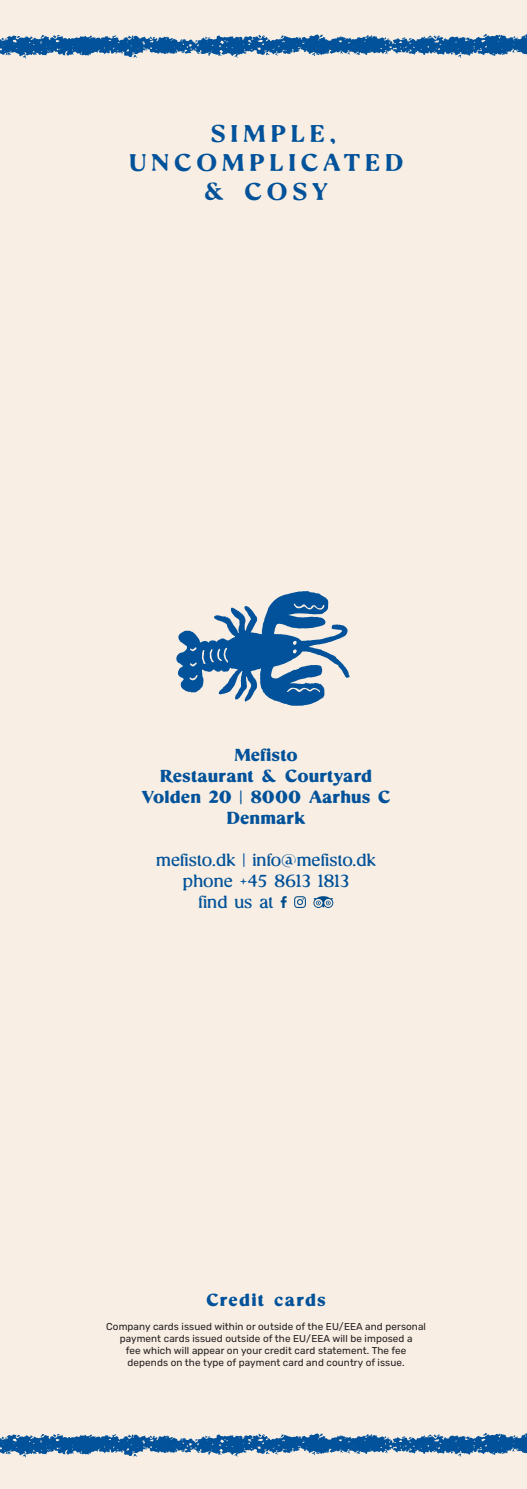
<style>
.page{position:relative;width:527px;height:1489px;background:#fff}
.page>*{position:absolute;margin:0;border:0;box-sizing:border-box;transform-origin:0 0}
.t1{font:500 24.25px "BN Cringe Serif";letter-spacing:.23em;color:#01529a;scale:1.1 1}
.t2{font:700 17.5px/20.9px "BN Cringe Serif";letter-spacing:.04em;color:#01529a;text-align:center;scale:1.1 1}
.t3{font:300 17.5px "BN Cringe Serif";letter-spacing:.035em;color:#01529a;scale:1.1 1}
.t4{font:300 17.5px "BN Cringe Serif";letter-spacing:.005em;color:#01529a;scale:1.1 1}
.t5{font:700 17.5px "BN Cringe Serif";letter-spacing:.1em;color:#01529a;scale:1.1 1}
.t6{font:10px/12px "Rubik";letter-spacing:.01em;color:#231f20;text-align:center}
</style>
<div class="page">
<div style="left:0;top:0;width:526px;height:1488px;background:#f8eee3"></div>
<svg style="left:0;top:1433px;width:526px;height:24px"></svg>
<svg style="left:0;top:34px;width:526px;height:25px"></svg>
<svg style="left:280px;top:896px;width:6px;height:11px"></svg>
<svg style="left:294px;top:896px;width:11px;height:11px"></svg>
<svg style="left:313px;top:896px;width:20px;height:11px"></svg>
<svg style="left:176px;top:591px;width:173px;height:114px"></svg>
<h1 class="t1" style="left:211px;top:120px;width:114px">SIMPLE,</h1>
<h1 class="t1" style="left:129px;top:149px;width:249px">UNCOMPLICATED</h1>
<h1 class="t1" style="left:205px;top:178px;width:113px">&amp; COSY</h1>
<h2 class="t2" style="left:142px;top:745px;width:226px">Mefisto<br>Restaurant &amp; Courtyard<br>Volden 20 | 8000 Aarhus C<br>Denmark</h2>
<h2 class="t3" style="left:156px;top:850px;width:201px">mefisto.dk | info@mefisto.dk</h2>
<h2 class="t4" style="left:183px;top:871px;width:152px">phone +45 8613 1813</h2>
<h2 class="t3" style="left:199px;top:892px;width:69px">find us at</h2>
<h2 class="t5" style="left:206px;top:1290px;width:109px">Credit cards</h2>
<p class="t6" style="left:106px;top:1320px;width:321px">Company cards issued within or outside of the EU/EEA and personal payment cards issued outside of the EU/EEA will be imposed a<br>fee which will appear on your credit card statement. The fee depends on the type of payment card and country of issue.</p>
</div>
